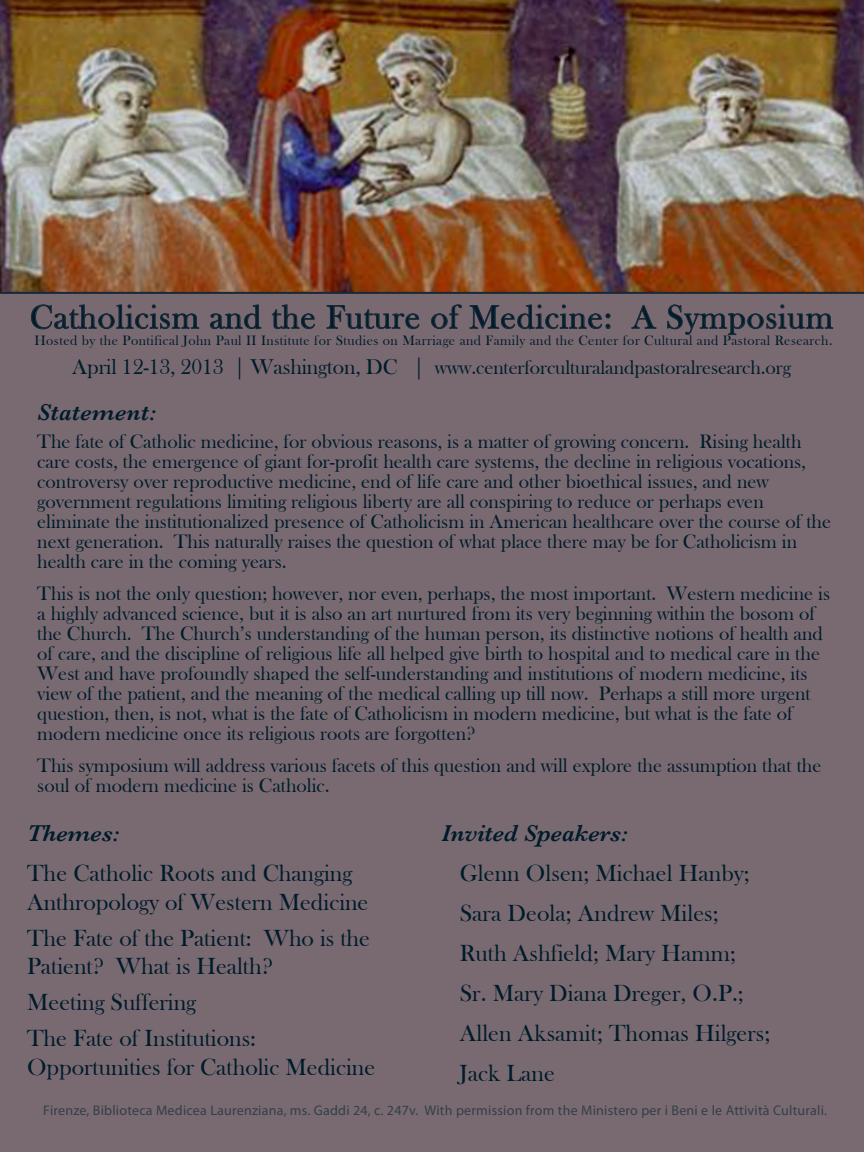
<style>
.page{position:relative;width:864px;height:1152px;background:#fff}
.page>*{position:absolute;margin:0;border:0;box-sizing:border-box;transform-origin:0 0}
.t1{font:34px "Bask Old Face";letter-spacing:.03em;color:#001c2a}
.t2{font:24px/40px "Bask Old Face";color:#001c2a}
.t3{font:italic 600 24px "Baskerville";color:#001c2a}
.t4{font:20px/20px "Bask Old Face";color:#001c2a}
.t5{font:14px "Myriad Pro";letter-spacing:.015em;color:#333f47}
.t6{font:14px "Bask Old Face";letter-spacing:.035em;color:#001c2a}
.s1{font-size:22px}
</style>
<div class="page">
<div style="left:0;top:0;width:863px;height:1152px;background:#796a72"></div>
<svg style="left:31px;top:304px;width:168px;height:25px"></svg>
<svg style="left:210px;top:304px;width:51px;height:25px"></svg>
<svg style="left:272px;top:304px;width:43px;height:25px"></svg>
<svg style="left:326px;top:305px;width:93px;height:24px"></svg>
<svg style="left:431px;top:304px;width:31px;height:25px"></svg>
<svg style="left:469px;top:304px;width:141px;height:25px"></svg>
<svg style="left:631px;top:305px;width:25px;height:24px"></svg>
<svg style="left:667px;top:304px;width:166px;height:31px"></svg>
<img style="left:0;top:0;width:863px;height:292px">
<hr style="left:0;top:292px;width:863px;height:2px;background:#172938">
<h1 class="t1" style="left:30px;top:298px;width:804px">Catholicism and the Future of Medicine: A Symposium</h1>
<p class="t6" style="left:34px;top:333px;width:799px">Hosted by the Pontifical John Paul II Institute for Studies on Marriage and Family and the Center for Cultural and Pastoral Research.</p>
<p class="t4" style="left:72px;top:358px;width:720px"><span class="s1">April 12-13, 2013 | Washington, DC |</span> www.centerforculturalandpastoralresearch.org</p>
<p class="t3" style="left:37px;top:398px;width:120px">Statement:</p>
<p class="t4" style="left:37px;top:432px;width:795px">The fate of Catholic medicine, for obvious reasons, is a matter of growing concern. Rising health care costs, the emergence of giant for-profit health care systems, the decline in religious vocations, controversy over reproductive medicine, end of life care and other bioethical issues, and new government regulations limiting religious liberty are all conspiring to reduce or perhaps even eliminate the institutionalized presence of Catholicism in American healthcare over the course of the next generation. This naturally raises the question of what place there may be for Catholicism in health care in the coming years.</p>
<p class="t4" style="left:37px;top:584px;width:794px">This is not the only question; however, nor even, perhaps, the most important. Western medicine is a highly advanced science, but it is also an art nurtured from its very beginning within the bosom of the Church. The Church’s understanding of the human person, its distinctive notions of health and of care, and the discipline of religious life all helped give birth to hospital and to medical care in the West and have profoundly shaped the self-understanding and institutions of modern medicine, its view of the patient, and the meaning of the medical calling up till now. Perhaps a still more urgent question, then, is not, what is the fate of Catholicism in modern medicine, but what is the fate of modern medicine once its religious roots are forgotten?</p>
<p class="t4" style="left:37px;top:756px;width:785px">This symposium will address various facets of this question and will explore the assumption that the soul of modern medicine is Catholic.</p>
<p class="t3" style="left:27px;top:819px;width:94px">Themes:</p>
<p class="t2" style="left:27px;top:859px;width:343px;line-height:28.8px">The Catholic Roots and Changing<br>Anthropology of Western Medicine</p>
<p class="t2" style="left:27px;top:923px;width:344px;line-height:28.8px">The Fate of the Patient: Who is the<br>Patient? What is Health?</p>
<p class="t2" style="left:27px;top:985px;width:230px;line-height:36px">Meeting Suffering<br>The Fate of Institutions:</p>
<p class="t2" style="left:27px;top:1047px;width:349px">Opportunities for Catholic Medicine</p>
<p class="t3" style="left:441px;top:819px;width:188px">Invited Speakers:</p>
<p class="t2" style="left:459px;top:853px;width:312px">Glenn Olsen; Michael Hanby;<br>Sara Deola; Andrew Miles;<br>Ruth Ashfield; Mary Hamm;<br>Sr. Mary Diana Dreger, O.P.;<br>Allen Aksamit; Thomas Hilgers;<br>Jack Lane</p>
<p class="t5" style="left:43px;top:1102px;width:785px">Firenze, Biblioteca Medicea Laurenziana, ms. Gaddi 24, c. 247v. With permission from the Ministero per i Beni e le Attività Culturali.</p>
</div>
